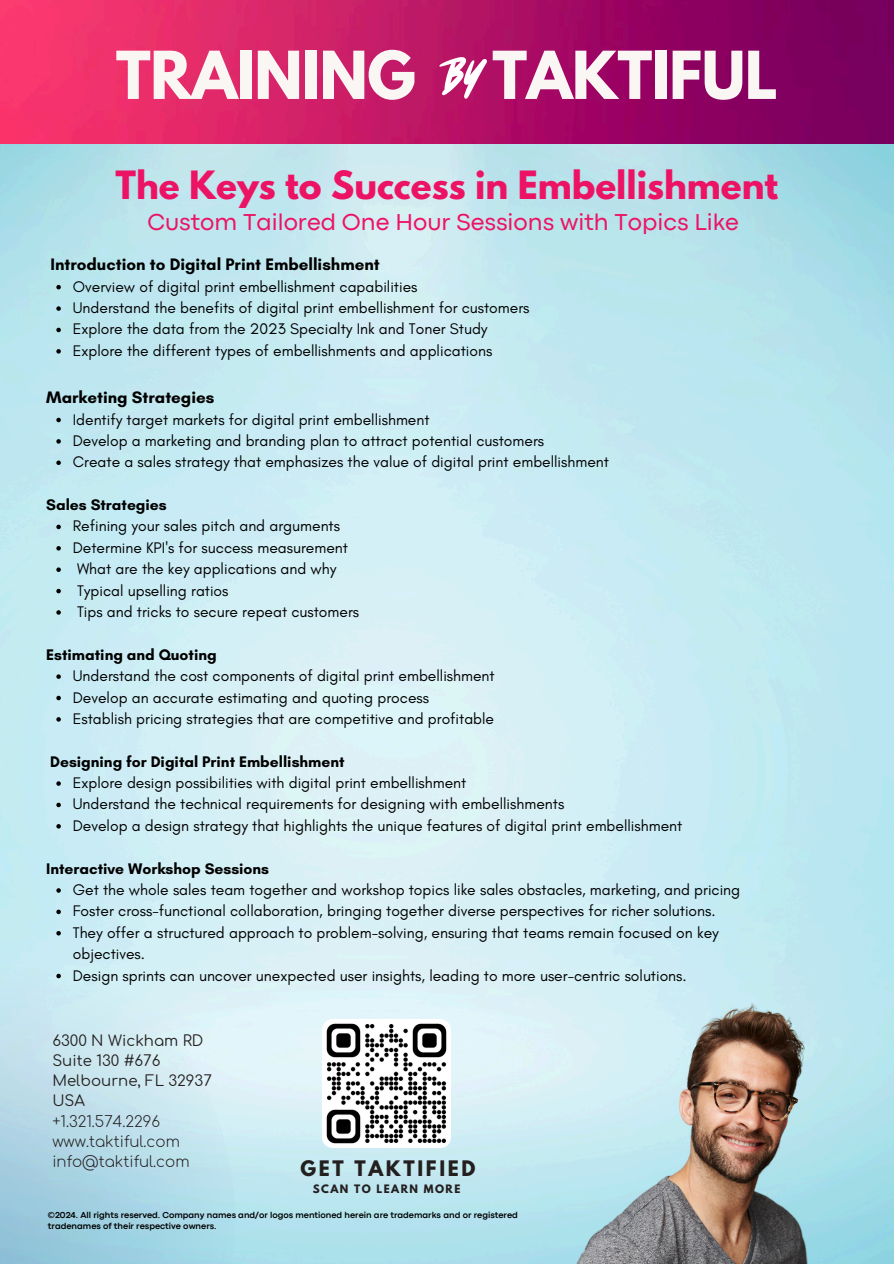
<style>
.page{position:relative;width:894px;height:1264px;background:#fff}
.page>*{position:absolute;margin:0;border:0;box-sizing:border-box;transform-origin:0 0}
.t1{font:700 58.5px "League Spartan";letter-spacing:-.01em;color:#faf6f3}
.t2{font:700 34.5px "League Spartan";color:#ed1364}
.t3{font:24px "Codec Pro";color:#ed1364}
.t4{font:700 18.9px "League Spartan";letter-spacing:.14em;color:#231f1f}
.t5{font:700 16.95px "Glacial Indifference";color:#000}
.t6{font:15.6px/21.3px "Glacial Indifference";color:#000}
.t7{font:700 15.6px "Glacial Indifference";color:#000}
.t8{font:300 15px "Comfortaa";color:#231f1f}
.t9{font:15px "Comfortaa";color:#231f1f}
.t10{font:700 10.35px "League Spartan";letter-spacing:.14em;color:#231f1f}
.t11{font:700 9px/11.2px "Codec Pro";color:#000}
</style>
<div class="page">
<img style="left:0;top:0;width:893px;height:144px">
<img style="left:0;top:144px;width:893px;height:1119px">
<svg style="left:0;top:785px;width:331px;height:478px;background:#c7e7f0"></svg>
<svg style="left:439px;top:57px;width:47px;height:41px"></svg>
<img style="left:439px;top:986px;width:446px;height:277px">
<img style="left:322px;top:1019px;width:128px;height:128px">
<svg style="left:56px;top:285px;width:5px;height:4px"></svg>
<svg style="left:56px;top:306px;width:5px;height:5px"></svg>
<svg style="left:56px;top:328px;width:5px;height:4px"></svg>
<svg style="left:56px;top:349px;width:5px;height:4px"></svg>
<svg style="left:56px;top:418px;width:5px;height:4px"></svg>
<svg style="left:56px;top:439px;width:5px;height:4px"></svg>
<svg style="left:56px;top:460px;width:5px;height:5px"></svg>
<svg style="left:56px;top:524px;width:5px;height:5px"></svg>
<svg style="left:56px;top:546px;width:5px;height:4px"></svg>
<svg style="left:56px;top:567px;width:5px;height:5px"></svg>
<svg style="left:56px;top:589px;width:5px;height:4px"></svg>
<svg style="left:56px;top:610px;width:5px;height:4px"></svg>
<svg style="left:56px;top:674px;width:5px;height:5px"></svg>
<svg style="left:56px;top:695px;width:5px;height:5px"></svg>
<svg style="left:56px;top:717px;width:5px;height:4px"></svg>
<svg style="left:56px;top:781px;width:5px;height:4px"></svg>
<svg style="left:56px;top:802px;width:5px;height:5px"></svg>
<svg style="left:56px;top:824px;width:5px;height:4px"></svg>
<svg style="left:56px;top:888px;width:5px;height:4px"></svg>
<svg style="left:56px;top:909px;width:5px;height:5px"></svg>
<svg style="left:56px;top:931px;width:5px;height:4px"></svg>
<svg style="left:56px;top:973px;width:5px;height:5px"></svg>
<p class="t1" style="left:116px;top:46px;width:301px">TRAINING</p>
<p class="t1" style="left:492px;top:46px;width:287px">TAKTIFUL</p>
<h3 class="t2" style="left:115px;top:168px;width:664px">The Keys to Success in Embellishment</h3>
<h5 class="t3" style="left:147px;top:214px;width:593px">Custom Tailored One Hour Sessions with Topics Like</h5>
<p class="t5" style="left:50px;top:254px;width:330px">Introduction to Digital Print Embellishment</p>
<p class="t6" style="left:73px;top:275px;width:346px">Overview of digital print embellishment capabilities</p>
<p class="t6" style="left:73px;top:297px;width:458px">Understand the benefits of digital print embellishment for customers</p>
<p class="t6" style="left:73px;top:318px;width:416px">Explore the data from the 2023 Specialty Ink and Toner Study</p>
<p class="t6" style="left:73px;top:340px;width:421px">Explore the different types of embellishments and applications</p>
<h5 class="t5" style="left:46px;top:387px;width:170px">Marketing Strategies</h5>
<p class="t6" style="left:73px;top:408px;width:358px">Identify target markets for digital print embellishment</p>
<p class="t6" style="left:73px;top:430px;width:472px">Develop a marketing and branding plan to attract potential customers</p>
<p class="t6" style="left:73px;top:451px;width:537px">Create a sales strategy that emphasizes the value of digital print embellishment</p>
<p class="t7" style="left:46px;top:495px;width:122px">Sales Strategies</p>
<p class="t6" style="left:73px;top:515px;width:269px">Refining your sales pitch and arguments</p>
<p class="t6" style="left:73px;top:536px;width:276px">Determine KPI's for success measurement</p>
<h5 class="t6" style="left:77px;top:558px;width:261px">What are the key applications and why</h5>
<p class="t6" style="left:77px;top:579px;width:153px">Typical upselling ratios</p>
<p class="t6" style="left:77px;top:601px;width:283px">Tips and tricks to secure repeat customers</p>
<p class="t7" style="left:46px;top:645px;width:172px">Estimating and Quoting</p>
<p class="t6" style="left:73px;top:665px;width:423px">Understand the cost components of digital print embellishment</p>
<p class="t6" style="left:73px;top:686px;width:358px">Develop an accurate estimating and quoting process</p>
<p class="t6" style="left:73px;top:707px;width:422px">Establish pricing strategies that are competitive and profitable</p>
<p class="t7" style="left:50px;top:751px;width:296px">Designing for Digital Print Embellishment</p>
<p class="t6" style="left:73px;top:772px;width:395px">Explore design possibilities with digital print embellishment</p>
<p class="t6" style="left:73px;top:793px;width:493px">Understand the technical requirements for designing with embellishments</p>
<p class="t6" style="left:73px;top:814px;width:611px">Develop a design strategy that highlights the unique features of digital print embellishment</p>
<p class="t7" style="left:46px;top:858px;width:224px">Interactive Workshop Sessions</p>
<p class="t6" style="left:73px;top:878px;width:668px">Get the whole sales team together and workshop topics like sales obstacles, marketing, and pricing</p>
<p class="t6" style="left:73px;top:900px;width:644px">Foster cross-functional collaboration, bringing together diverse perspectives for richer solutions.</p>
<p class="t6" style="left:73px;top:921px;width:647px">They offer a structured approach to problem-solving, ensuring that teams remain focused on key objectives.</p>
<h4 class="t6" style="left:73px;top:964px;width:615px">Design sprints can uncover unexpected user insights, leading to more user-centric solutions.</h4>
<p class="t9" style="left:52px;top:1032px;width:152px">6300 N Wickham RD</p>
<p class="t9" style="left:52px;top:1052px;width:109px">Suite 130 #676</p>
<p class="t9" style="left:52px;top:1072px;width:161px">Melbourne, FL 32937</p>
<p class="t9" style="left:52px;top:1093px;width:34px">USA</p>
<h5 class="t8" style="left:52px;top:1113px;width:109px">+1.321.574.2296</h5>
<p class="t8" style="left:52px;top:1133px;width:129px">www.taktiful.com</p>
<p class="t8" style="left:52px;top:1153px;width:139px">info@taktiful.com</p>
<h5 class="t4" style="left:300px;top:1159px;width:176px">GET TAKTIFIED</h5>
<h6 class="t10" style="left:313px;top:1183px;width:149px">SCAN TO LEARN MORE</h6>
<p class="t11" style="left:48px;top:1209px;width:471px">©2024. All rights reserved. Company names and/or logos mentioned herein are trademarks and or registered tradenames of their respective owners.</p>
</div>
